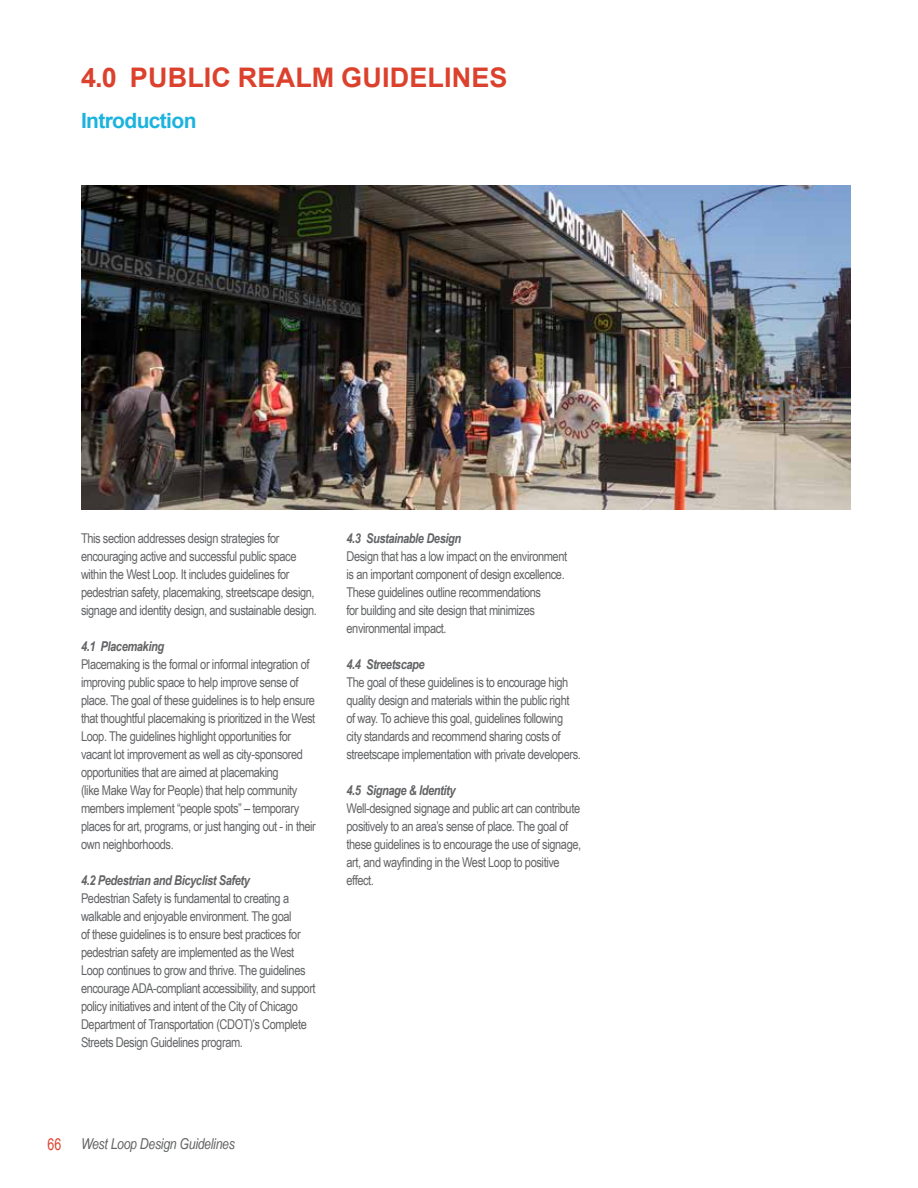
<style>
.page{position:relative;width:918px;height:1188px;background:#fff}
.page>*{position:absolute;margin:0;border:0;box-sizing:border-box;transform-origin:0 0}
.t1{font:700 27px "Arial";letter-spacing:.005em;color:#dc412d}
.t2{font:700 21px "Arial";letter-spacing:-.03em;color:#1cb3de}
.t3{font:italic 15px "Arial Narrow";letter-spacing:-.02em;color:#636466}
.t4{font:13.5px/18px "Arial Narrow";letter-spacing:-.03em;color:#636466}
.t5{font:italic 700 13.5px "Arial Narrow";letter-spacing:-.03em;color:#636466}
.s1{font-family:"Arial";font-style:normal;font-size:16.5px;color:#dc412d}
</style>
<div class="page">
<img style="left:81px;top:186px;width:769px;height:324px">
<h1 class="t1" style="left:81px;top:59px;width:428px">4.0 PUBLIC REALM GUIDELINES</h1>
<h2 class="t2" style="left:81px;top:105px;width:117px">Introduction</h2>
<p class="t4" style="left:81px;top:529px;width:237px">This section addresses design strategies for encouraging active and successful public space within the West Loop. It includes guidelines for pedestrian safety, placemaking, streetscape design, signage and identity design, and sustainable design.</p>
<p class="t5" style="left:81px;top:636px;width:85px">4.1 Placemaking</p>
<p class="t4" style="left:81px;top:655px;width:236px">Placemaking is the formal or informal integration of improving public space to help improve sense of place. The goal of these guidelines is to help ensure that thoughtful placemaking is prioritized in the West Loop. The guidelines highlight opportunities for vacant lot improvement as well as city-sponsored opportunities that are aimed at placemaking<br>(like Make Way for People) that help community members implement “people spots” – temporary places for art, programs, or just hanging out - in their own neighborhoods.</p>
<p class="t5" style="left:81px;top:870px;width:170px">4.2 Pedestrian and Bicyclist Safety</p>
<p class="t4" style="left:81px;top:889px;width:236px">Pedestrian Safety is fundamental to creating a walkable and enjoyable environment. The goal<br>of these guidelines is to ensure best practices for pedestrian safety are implemented as the West Loop continues to grow and thrive. The guidelines encourage ADA-compliant accessibility, and support policy initiatives and intent of the City of Chicago Department of Transportation (CDOT)’s Complete Streets Design Guidelines program.</p>
<p class="t5" style="left:347px;top:528px;width:116px">4.3 Sustainable Design</p>
<p class="t4" style="left:347px;top:547px;width:222px">Design that has a low impact on the environment is an important component of design excellence.<br>These guidelines outline recommendations<br>for building and site design that minimizes environmental impact.</p>
<p class="t5" style="left:347px;top:654px;width:80px">4.4 Streetscape</p>
<p class="t4" style="left:347px;top:673px;width:236px">The goal of these guidelines is to encourage high quality design and materials within the public right of way. To achieve this goal, guidelines following city standards and recommend sharing costs of streetscape implementation with private developers.</p>
<p class="t5" style="left:347px;top:780px;width:111px">4.5 Signage &amp; Identity</p>
<p class="t4" style="left:347px;top:799px;width:236px">Well-designed signage and public art can contribute positively to an area’s sense of place. The goal of these guidelines is to encourage the use of signage, art, and wayfinding in the West Loop to positive effect.</p>
<p class="t3" style="left:48px;top:1134px;width:189px"><span class="s1">66</span> West Loop Design Guidelines</p>
</div>
